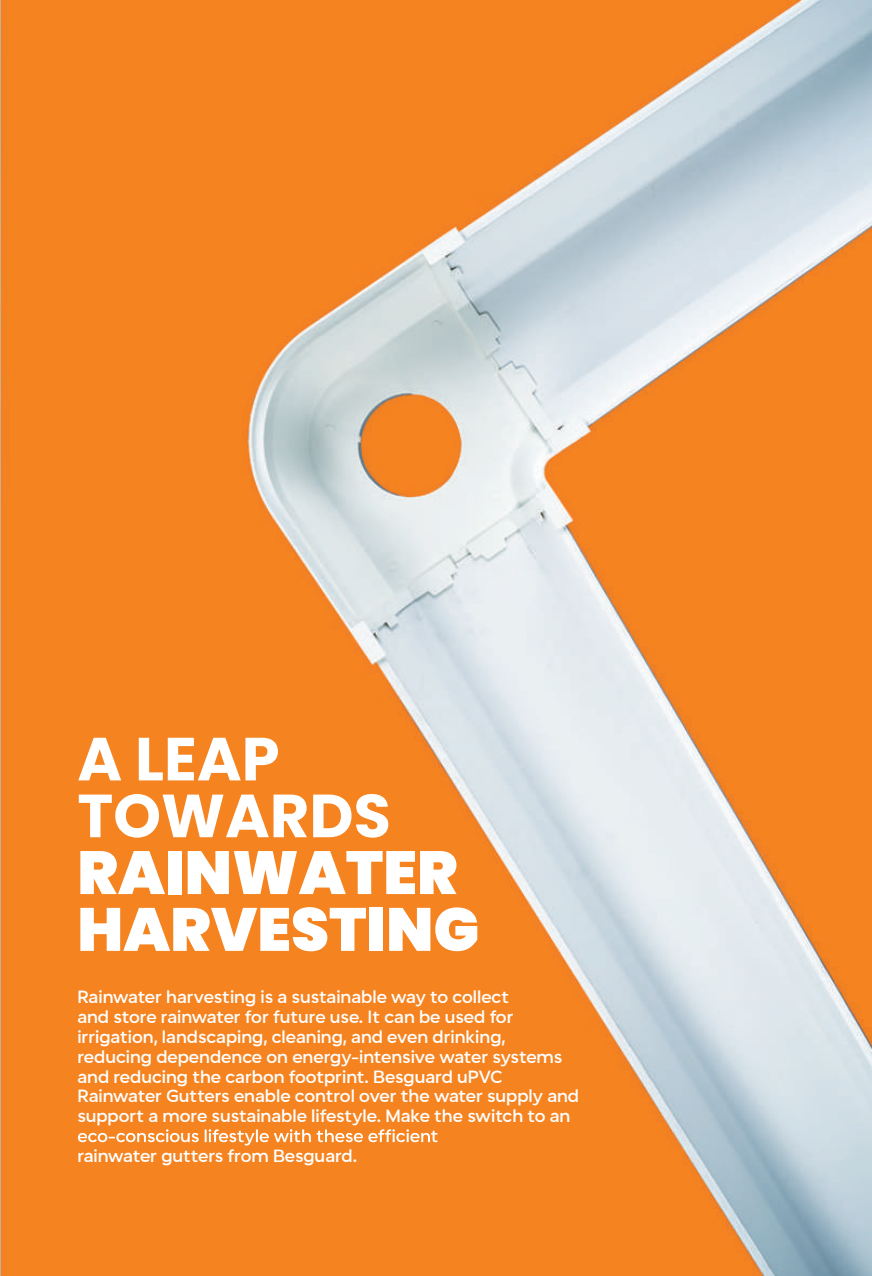
<style>
.page{position:relative;width:872px;height:1276px;background:#fff}
.page>*{position:absolute;margin:0;border:0;box-sizing:border-box;transform-origin:0 0}
.t1{font:900 60.75px/56.8px "Poppins";color:#fff}
.t2{font:700 60.75px/56.8px "Poppins";color:#fff}
.t3{font:16.5px/19.8px "Shoika";color:#fff}
</style>
<div class="page">
<img style="left:0;top:0;width:872px;height:1276px">
<svg style="left:78px;top:1129px;width:359px;height:16px;background:#f7a359"></svg>
<h1 class="t2" style="left:77px;top:731px;width:315px">A LEAP<br>TOWARDS</h1>
<h1 class="t1" style="left:77px;top:844px;width:403px">RAINWATER<br>HARVESTING</h1>
<p class="t3" style="left:77px;top:987px;width:503px">Rainwater harvesting is a sustainable way to collect<br>and store rainwater for future use. It can be used for irrigation, landscaping, cleaning, and even drinking, reducing dependence on energy-intensive water systems and reducing the carbon footprint. Besguard uPVC Rainwater Gutters enable control over the water supply and support a more sustainable lifestyle. Make the switch to an</p>
<p class="t3" style="left:77px;top:1145px;width:281px">rainwater gutters from Besguard.</p>
</div>
